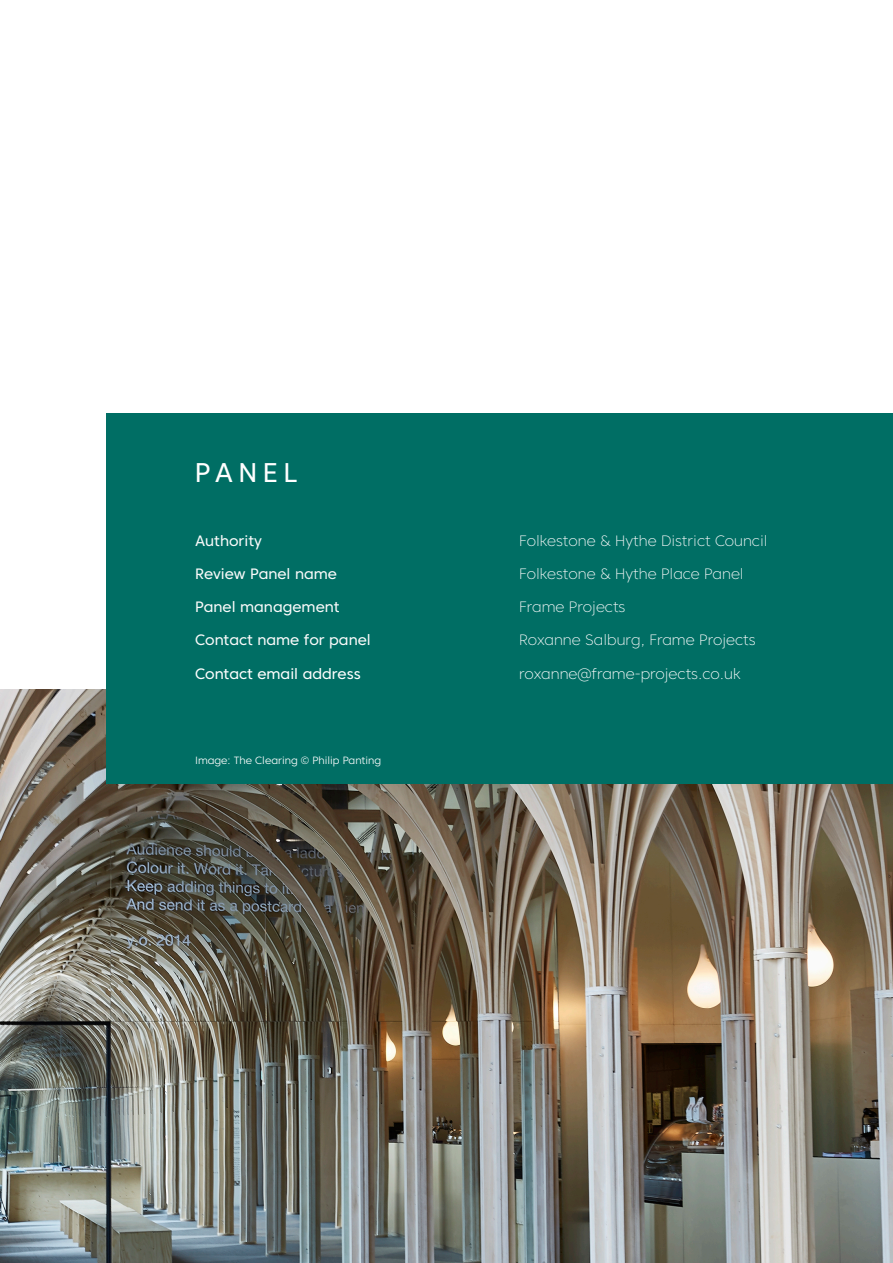
<style>
.page{position:relative;width:893px;height:1263px;background:#fff}
.page>*{position:absolute;margin:0;border:0;box-sizing:border-box;transform-origin:0 0}
.t1{font:27px "Core Sans C 45";letter-spacing:.2em;color:#fff}
.t2{font:200 15px "Core Sans C 25";color:#fafafa}
.t3{font:15px "Core Sans C 45";color:#fafafa}
.t4{font:200 15px "Core Sans C 25";color:#fff}
.t5{font:15px "Core Sans C 45";color:#fff}
.t6{font:300 10.5px "Core Sans C 35";color:#fff}
.s1{color:#fff}
</style>
<div class="page">
<img style="left:0;top:689px;width:893px;height:574px">
<div style="left:106px;top:414px;width:787px;height:370px;background:#006e64"></div>
<p class="t1" style="left:195px;top:462px;width:104px">PANEL</p>
<p class="t3" style="left:195px;top:536px;width:68px">Authority</p>
<p class="t2" style="left:519px;top:536px;width:250px">Folkestone &amp; Hythe District Council</p>
<p class="t3" style="left:195px;top:569px;width:143px">Review Panel name</p>
<p class="t2" style="left:519px;top:569px;width:226px">Folkestone &amp; Hythe Place Panel</p>
<p class="t3" style="left:195px;top:602px;width:146px">Panel management</p>
<p class="t2" style="left:519px;top:602px;width:108px">Frame Projects</p>
<p class="t3" style="left:195px;top:635px;width:177px">Contact name for panel</p>
<p class="t2" style="left:519px;top:635px;width:238px">Roxanne Salburg, Fra<span class="s1">me Projects</span></p>
<p class="t5" style="left:195px;top:668px;width:167px">Contact email address</p>
<p class="t4" style="left:519px;top:668px;width:223px">roxanne@frame-projects.co.uk</p>
<p class="t6" style="left:195px;top:756px;width:188px">Image: The Clearing © Philip Panting</p>
</div>
